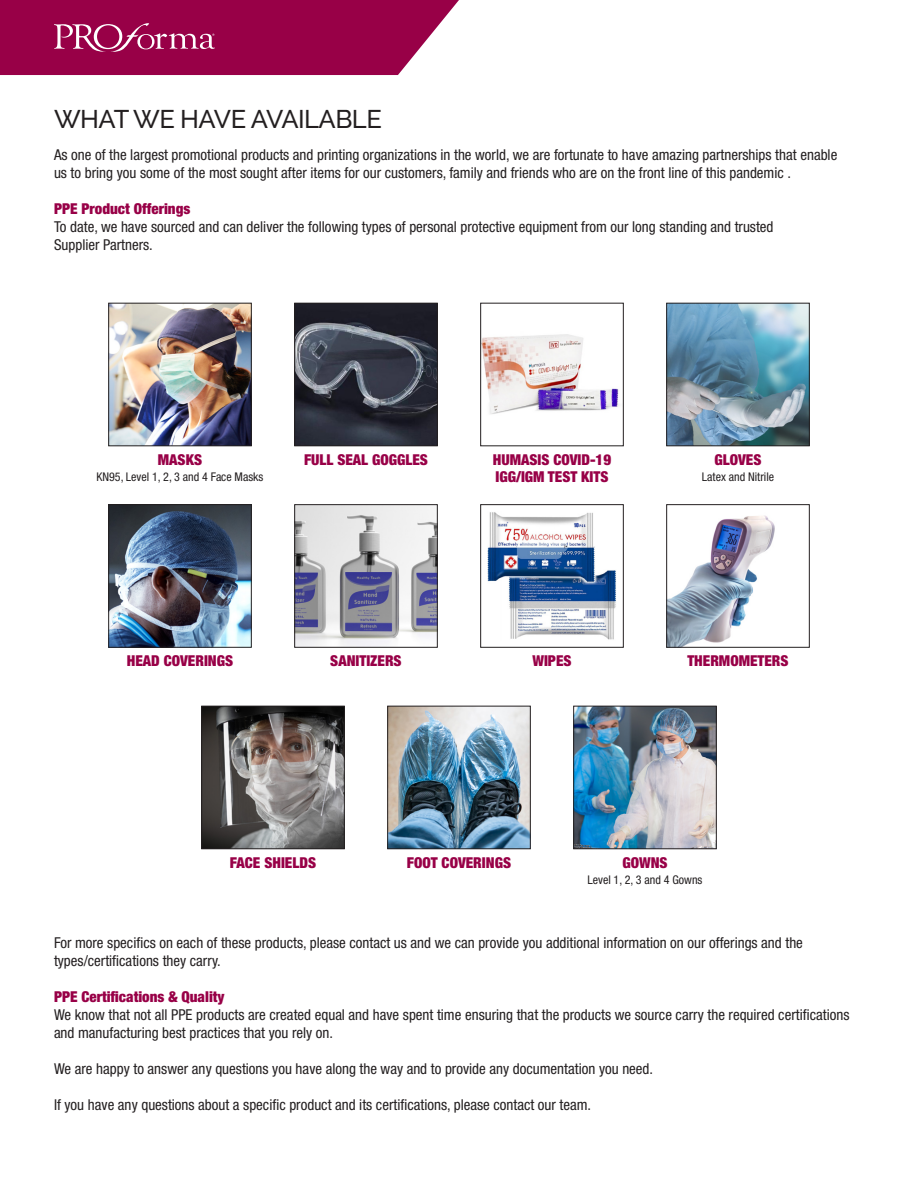
<style>
.page{position:relative;width:918px;height:1188px;background:#fff}
.page>*{position:absolute;margin:0;border:0;box-sizing:border-box;transform-origin:0 0}
.t1{font:500 25.5px "Raleway";letter-spacing:-.02em;color:#231f20}
.t2{font:condensed 15px/18px "Helvetica Neue LT Std";color:#231f20}
.t3{font:900 condensed 15px/16.5px "Helvetica Neue LT Std";color:#980047}
.t4{font:condensed 12px "Helvetica Neue LT Std";color:#231f20}
</style>
<div class="page">
<svg style="left:0;top:0;width:459px;height:75px;background:#a11858"></svg>
<img style="left:110px;top:305px;width:140px;height:139px">
<div style="left:108px;top:303px;width:144px;height:143px;border:1px solid #231f20"></div>
<img style="left:668px;top:305px;width:140px;height:139px">
<div style="left:666px;top:303px;width:144px;height:143px;border:1px solid #231f20"></div>
<img style="left:203px;top:708px;width:140px;height:139px">
<div style="left:201px;top:706px;width:144px;height:143px;border:1px solid #231f20"></div>
<img style="left:389px;top:708px;width:140px;height:139px">
<div style="left:387px;top:706px;width:144px;height:143px;border:1px solid #231f20"></div>
<img style="left:575px;top:708px;width:140px;height:139px">
<div style="left:573px;top:706px;width:144px;height:143px;border:1px solid #231f20"></div>
<img style="left:110px;top:506px;width:140px;height:140px">
<div style="left:108px;top:504px;width:144px;height:144px;border:1px solid #231f20"></div>
<img style="left:668px;top:515px;width:107px;height:131px">
<div style="left:666px;top:504px;width:144px;height:144px;border:1px solid #231f20"></div>
<img style="left:296px;top:305px;width:140px;height:139px">
<div style="left:294px;top:303px;width:144px;height:143px;border:1px solid #231f20"></div>
<img style="left:482px;top:334px;width:137px;height:80px">
<div style="left:480px;top:303px;width:144px;height:143px;border:1px solid #231f20"></div>
<img style="left:296px;top:506px;width:140px;height:140px">
<div style="left:294px;top:504px;width:144px;height:144px;border:1px solid #231f20"></div>
<img style="left:488px;top:512px;width:128px;height:128px">
<div style="left:480px;top:504px;width:144px;height:144px;border:1px solid #231f20"></div>
<p class="t1" style="left:54px;top:104px;width:329px">WHAT WE HAVE AVAILABLE</p>
<p class="t2" style="left:54px;top:146px;width:785px">As one of the largest promotional products and printing organizations in the world, we are fortunate to have amazing partnerships that enable us to bring you some of the most sought after items for our customers, family and friends who are on the front line of this pandemic .</p>
<p class="t3" style="left:54px;top:201px;width:138px">PPE Product Offerings</p>
<p class="t2" style="left:54px;top:218px;width:721px">To date, we have sourced and can deliver the following types of personal protective equipment from our long standing and trusted<br>Supplier Partners.</p>
<p class="t3" style="left:158px;top:451px;width:46px">MASKS</p>
<p class="t4" style="left:96px;top:470px;width:169px">KN95, Level 1, 2, 3 and 4 Face Masks</p>
<p class="t3" style="left:304px;top:451px;width:125px">FULL SEAL GOGGLES</p>
<p class="t3" style="left:493px;top:451px;width:120px">HUMASIS COVID-19<br>IGG/IGM TEST KITS</p>
<p class="t3" style="left:715px;top:451px;width:48px">GLOVES</p>
<p class="t4" style="left:702px;top:470px;width:74px">Latex and Nitrile</p>
<p class="t3" style="left:127px;top:653px;width:108px">HEAD COVERINGS</p>
<p class="t3" style="left:687px;top:653px;width:103px">THERMOMETERS</p>
<p class="t3" style="left:330px;top:653px;width:73px">SANITIZERS</p>
<p class="t3" style="left:532px;top:653px;width:41px">WIPES</p>
<p class="t3" style="left:230px;top:854px;width:88px">FACE SHIELDS</p>
<p class="t3" style="left:407px;top:854px;width:106px">FOOT COVERINGS</p>
<p class="t3" style="left:622px;top:854px;width:47px">GOWNS</p>
<p class="t4" style="left:587px;top:873px;width:117px">Level 1, 2, 3 and 4 Gowns</p>
<p class="t2" style="left:54px;top:934px;width:750px">For more specifics on each of these products, please contact us and we can provide you additional information on our offerings and the types/certifications they carry.</p>
<p class="t3" style="left:54px;top:988px;width:172px">PPE Certifications &amp; Quality</p>
<p class="t2" style="left:54px;top:1006px;width:797px">We know that not all PPE products are created equal and have spent time ensuring that the products we source carry the required certifications and manufacturing best practices that you rely on.</p>
<p class="t2" style="left:54px;top:1060px;width:601px">We are happy to answer any questions you have along the way and to provide any documentation you need.</p>
<p class="t2" style="left:54px;top:1096px;width:539px">If you have any questions about a specific product and its certifications, please contact our team.</p>
</div>
